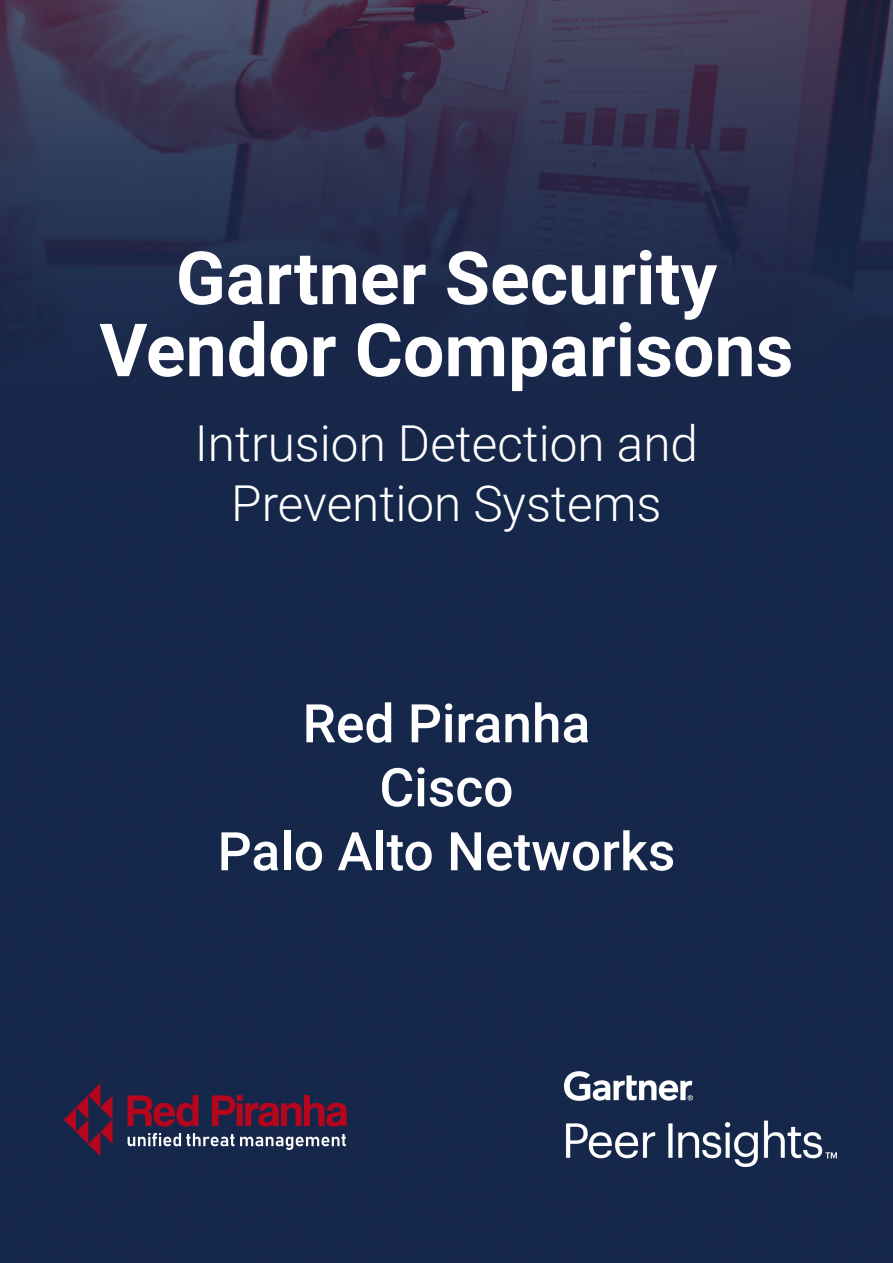
<style>
.page{position:relative;width:893px;height:1263px;background:#fff}
.page>*{position:absolute;margin:0;border:0;box-sizing:border-box;transform-origin:0 0}
.t1{font:700 73.5px/72px "Roboto";color:#fff;text-align:center}
.t2{font:500 53.25px/63.9px "Roboto";color:#fff;text-align:center}
.t3{font:300 49.5px/59.4px "Roboto";color:#fff;text-align:center}
</style>
<div class="page">
<img style="left:0;top:0;width:893px;height:1263px">
<img style="left:564px;top:1071px;width:273px;height:95px">
<svg style="left:64px;top:1083px;width:49px;height:73px;background:#441d3c"></svg>
<svg style="left:127px;top:1095px;width:71px;height:32px;background:#691532"></svg>
<svg style="left:212px;top:1095px;width:135px;height:32px;background:#621734"></svg>
<svg style="left:128px;top:1133px;width:218px;height:17px"></svg>
<h1 class="t1" style="left:99px;top:239px;width:696px">Gartner Security<br>Vendor Comparisons</h1>
<p class="t3" style="left:195px;top:412px;width:505px">Intrusion Detection and<br>Prevention Systems</p>
<p class="t2" style="left:218px;top:689px;width:459px">Red Piranha<br>Cisco<br>Palo Alto Networks</p>
</div>
